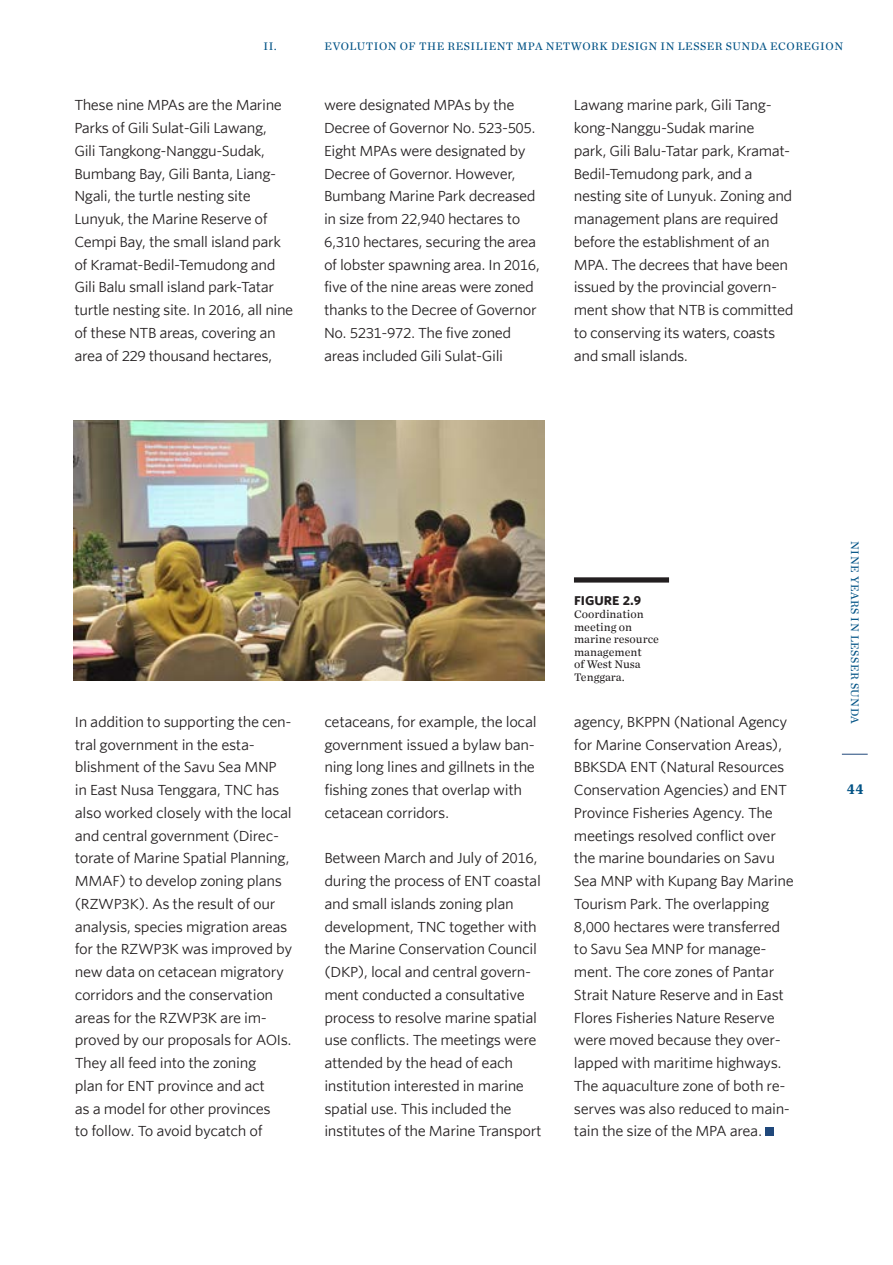
<style>
.page{position:relative;width:893px;height:1265px;background:#fff}
.page>*{position:absolute;margin:0;border:0;box-sizing:border-box;transform-origin:0 0}
.t1{font:14px/22.8px "Whitney Office";letter-spacing:-.025em;color:#231f20}
.t2{font:700 14px "Chronicle Office";color:#005285}
.t3{font:700 12.25px "Whitney Office";color:#231f20}
.t4{font:10.5px "Chronicle Office";letter-spacing:.05em;color:#005285}
.t5{font:10.5px/12.6px "Chronicle Office";color:#231f20}
</style>
<div class="page">
<svg style="left:842px;top:754px;width:26px;height:1px"></svg>
<div style="left:765px;top:1128px;width:9px;height:8px;background:#20487b"></div>
<div style="left:574px;top:577px;width:95px;height:6px;background:#231f20"></div>
<img style="left:74px;top:420px;width:470px;height:261px">
<p class="t4" style="left:263px;top:40px;width:15px">II.</p>
<p class="t4" style="left:325px;top:40px;width:520px">EVOLUTION OF THE RESILIENT MPA NETWORK DESIGN IN LESSER SUNDA ECOREGION</p>
<p class="t1" style="left:74px;top:93px;width:220px">These nine MPAs are the Marine<br>Parks of Gili Sulat-Gili Lawang,<br>Gili Tangkong-Nanggu-Sudak,<br>Bumbang Bay, Gili Banta, Liang-<br>Ngali, the turtle nesting site<br>Lunyuk, the Marine Reserve of<br>Cempi Bay, the small island park of Kramat-Bedil-Temudong and<br>Gili Balu small island park-Tatar turtle nesting site. In 2016, all nine of these NTB areas, covering an area of 229 thousand hectares,</p>
<p class="t1" style="left:324px;top:93px;width:217px">were designated MPAs by the<br>Decree of Governor No. 523-505.<br>Eight MPAs were designated by<br>Decree of Governor. However,<br>Bumbang Marine Park decreased in size from 22,940 hectares to<br>6,310 hectares, securing the area of lobster spawning area. In 2016, five of the nine areas were zoned thanks to the Decree of Governor<br>No. 5231-972. The five zoned areas included Gili Sulat-Gili</p>
<p class="t1" style="left:574px;top:93px;width:221px">Lawang marine park, Gili Tang&shy;kong-Nanggu-Sudak marine<br>park, Gili Balu-Tatar park, Kramat-<br>Bedil-Temudong park, and a nesting site of Lunyuk. Zoning and management plans are required before the establishment of an<br>MPA. The decrees that have been issued by the provincial govern&shy;ment show that NTB is committed to conserving its waters, coasts and small islands.</p>
<p class="t1" style="left:75px;top:710px;width:219px">In addition to supporting the cen&shy;tral government in the esta&shy;blishment of the Savu Sea MNP in East Nusa Tenggara, TNC has also worked closely with the local and central government (Direc&shy;torate of Marine Spatial Planning,<br>MMAF) to develop zoning plans (RZWP3K). As the result of our analysis, species migration areas for the RZWP3K was improved by new data on cetacean migratory corridors and the conservation areas for the RZWP3K are im&shy;proved by our proposals for AOIs.<br>They all feed into the zoning<br>plan for ENT province and act<br>as a model for other provinces<br>to follow. To avoid bycatch of</p>
<p class="t1" style="left:324px;top:710px;width:214px">cetaceans, for example, the local government issued a bylaw ban&shy;ning long lines and gillnets in the fishing zones that overlap with cetacean corridors.</p>
<p class="t1" style="left:324px;top:846px;width:219px">Between March and July of 2016, during the process of ENT coastal and small islands zoning plan development, TNC together with the Marine Conservation Council (DKP), local and central govern&shy;ment conducted a consultative process to resolve marine spatial use conflicts. The meetings were attended by the head of each institution interested in marine spatial use. This included the institutes of the Marine Transport</p>
<p class="t3" style="left:574px;top:594px;width:68px">FIGURE 2.9</p>
<p class="t5" style="left:574px;top:608px;width:86px">Coordination meeting on marine resource management<br>of West Nusa<br>Tenggara.</p>
<p class="t1" style="left:574px;top:710px;width:221px">agency, BKPPN (National Agency for Marine Conservation Areas),<br>BBKSDA ENT (Natural Resources<br>Conservation Agencies) and ENT<br>Province Fisheries Agency. The meetings resolved conflict over the marine boundaries on Savu<br>Sea MNP with Kupang Bay Marine<br>Tourism Park. The overlapping<br>8,000 hectares were transferred to Savu Sea MNP for manage&shy;ment. The core zones of Pantar<br>Strait Nature Reserve and in East<br>Flores Fisheries Nature Reserve were moved because they over&shy;lapped with maritime highways.<br>The aquaculture zone of both re&shy;serves was also reduced to main&shy;tain the size of the MPA area.</p>
<p class="t4" style="left:861px;top:541px;width:184px;rotate:90deg">NINE YEARS IN LESSER SUNDA</p>
<p class="t2" style="left:847px;top:781px;width:18px">44</p>
</div>
